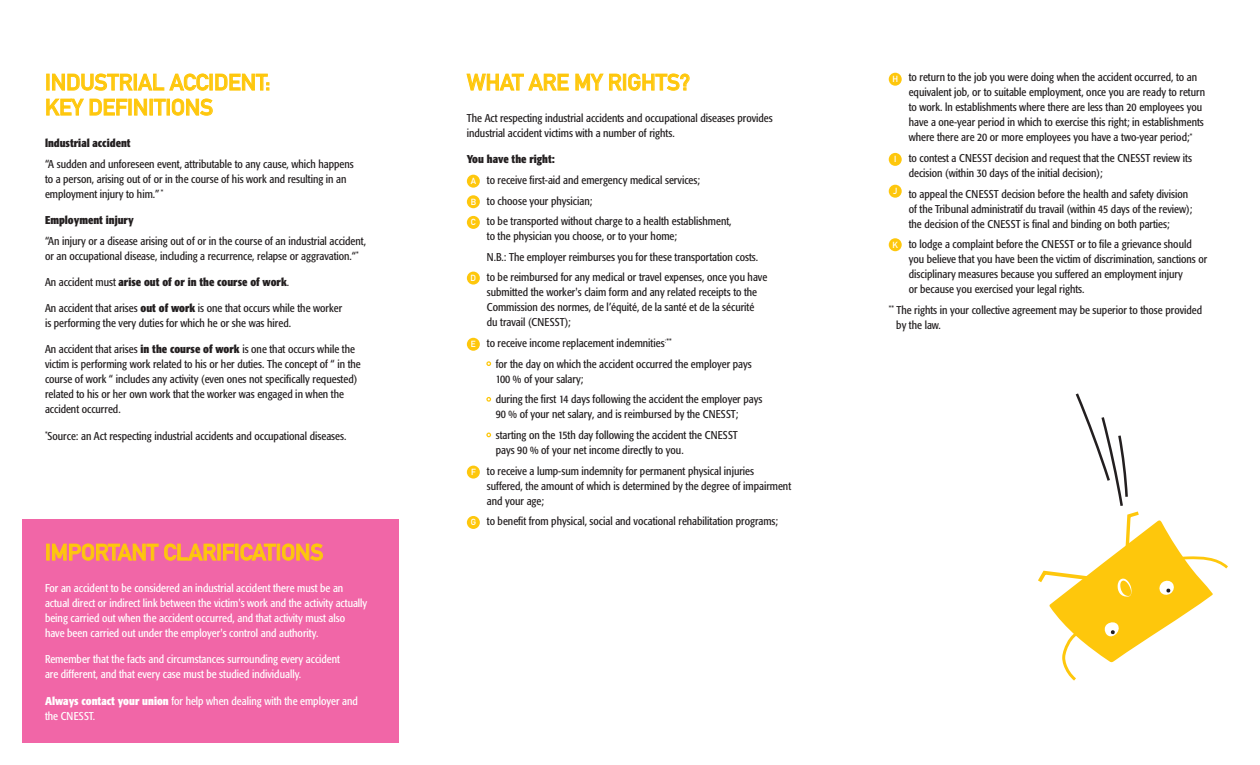
<style>
.page{position:relative;width:1260px;height:765px;background:#fff}
.page>*{position:absolute;margin:0;border:0;box-sizing:border-box;transform-origin:0 0}
.t1{font:22.5px/25px "DIN Mittelschrift";color:#fec70c}
.t2{font:condensed 11.25px/15px "Formata";color:#231f20}
.t3{font:condensed 11.25px/15px "Formata";color:#fff}
.t4{font:700 condensed 11.25px "Formata";color:#231f20}
.t5{font:8.75px "DIN Mittelschrift";color:#fff}
.s1{font-weight:400}
.s2{font-weight:700}
</style>
<div class="page">
<svg style="left:1038px;top:393px;width:190px;height:288px"></svg>
<div style="left:22px;top:519px;width:377px;height:224px;background:#f166a7"></div>
<svg style="left:467px;top:74px;width:101px;height:16px"></svg>
<svg style="left:576px;top:74px;width:27px;height:16px"></svg>
<svg style="left:609px;top:74px;width:13px;height:16px"></svg>
<div style="left:623px;top:74px;width:3px;height:16px;border:1px solid #fec70c"></div>
<svg style="left:628px;top:74px;width:61px;height:16px"></svg>
<div style="left:467px;top:175px;width:13px;height:13px;background:#fec70c;border-radius:50%"></div>
<div style="left:467px;top:195px;width:13px;height:13px;background:#fec70c;border-radius:50%"></div>
<div style="left:467px;top:216px;width:13px;height:13px;background:#fec70c;border-radius:50%"></div>
<div style="left:467px;top:272px;width:13px;height:13px;background:#fec70c;border-radius:50%"></div>
<div style="left:467px;top:338px;width:13px;height:13px;background:#fec70c;border-radius:50%"></div>
<svg style="left:486px;top:361px;width:5px;height:5px"></svg>
<svg style="left:486px;top:397px;width:5px;height:5px"></svg>
<svg style="left:486px;top:433px;width:5px;height:4px"></svg>
<div style="left:467px;top:466px;width:13px;height:13px;background:#fec70c;border-radius:50%"></div>
<div style="left:467px;top:516px;width:13px;height:13px;background:#fec70c;border-radius:50%"></div>
<svg style="left:47px;top:74px;width:85px;height:16px"></svg>
<div style="left:134px;top:74px;width:3px;height:16px;border:1px solid #fec70c"></div>
<svg style="left:138px;top:74px;width:26px;height:16px"></svg>
<svg style="left:170px;top:74px;width:99px;height:16px"></svg>
<svg style="left:46px;top:99px;width:38px;height:16px"></svg>
<svg style="left:90px;top:99px;width:57px;height:16px"></svg>
<div style="left:150px;top:99px;width:3px;height:16px;border:1px solid #fec70c"></div>
<svg style="left:154px;top:99px;width:12px;height:16px"></svg>
<div style="left:167px;top:99px;width:3px;height:16px;border:1px solid #fec70c"></div>
<svg style="left:172px;top:99px;width:41px;height:16px"></svg>
<svg style="left:47px;top:544px;width:111px;height:16px;background:#f48573"></svg>
<svg style="left:165px;top:544px;width:111px;height:16px;background:#f48475"></svg>
<div style="left:277px;top:544px;width:3px;height:16px;border:1px solid #fec70c"></div>
<svg style="left:282px;top:544px;width:41px;height:16px"></svg>
<div style="left:889px;top:73px;width:13px;height:13px;background:#fec70c;border-radius:50%"></div>
<div style="left:889px;top:153px;width:13px;height:13px;background:#fec70c;border-radius:50%"></div>
<div style="left:889px;top:185px;width:13px;height:13px;background:#fec70c;border-radius:50%"></div>
<div style="left:889px;top:238px;width:13px;height:13px;background:#fec70c;border-radius:50%"></div>
<p class="t1" style="left:45px;top:70px;width:227px">INDUSTRIAL ACCIDENT:<br>KEY DEFINITIONS</p>
<p class="t4" style="left:45px;top:136px;width:87px">lndustrial accident</p>
<p class="t2" style="left:45px;top:156px;width:310px">“A sudden and unforeseen event, attributable to any cause, which happens to a person, arising out of or in the course of his work and resulting in an employment injury to him.” <sup>*</sup></p>
<p class="t4" style="left:45px;top:213px;width:90px">Employment injury</p>
<p class="t2" style="left:45px;top:233px;width:323px">“An injury or a disease arising out of or in the course of an industrial accident, or an occupational disease, including a recurrence, relapse or aggravation.“<sup>*</sup></p>
<p class="t4" style="left:45px;top:275px;width:246px"><span class="s1">An accident must</span> arise out of or in the course of work<span class="s1">.</span></p>
<p class="t2" style="left:45px;top:301px;width:299px">An accident that arises <span class="s2">out of work</span> is one that occurs while the worker is performing the very duties for which he or she was hired.</p>
<p class="t2" style="left:45px;top:342px;width:317px">An accident that arises <span class="s2">in the course of work</span> is one that occurs while the victim is performing work related to his or her duties. The concept of “ in the course of work “ includes any activity (even ones not specifically requested) related to his or her own work that the worker was engaged in when the accident occurred.</p>
<p class="t2" style="left:45px;top:428px;width:303px"><sup>*</sup>Source: an Act respecting industrial accidents and occupational diseases.</p>
<p class="t1" style="left:45px;top:540px;width:280px">IMPORTANT CLARIFICATIONS</p>
<p class="t3" style="left:45px;top:581px;width:324px">For an accident to be considered an industrial accident there must be an actual direct or indirect link between the victim's work and the activity actually being carried out when the accident occurred, and that activity must also have been carried out under the employer's control and authority.</p>
<p class="t3" style="left:45px;top:652px;width:297px">Remember that the facts and circumstances surrounding every accident are different, and that every case must be studied individually.</p>
<p class="t3" style="left:45px;top:693px;width:314px"><span class="s2">Always contact your union</span> for help when dealing with the employer and the CNESST.</p>
<p class="t1" style="left:467px;top:70px;width:225px">WHAT ARE MY RIGHTS?</p>
<p class="t2" style="left:467px;top:111px;width:307px">The Act respecting industrial accidents and occupational diseases provides industrial accident victims with a number of rights.</p>
<p class="t4" style="left:467px;top:152px;width:90px">You have the right:</p>
<p class="t5" style="left:471px;top:176px;width:7px">A</p>
<p class="t2" style="left:487px;top:173px;width:215px">to receive first-aid and emergency medical services;</p>
<p class="t5" style="left:471px;top:196px;width:7px">B</p>
<p class="t2" style="left:487px;top:193px;width:107px">to choose your physician;</p>
<p class="t5" style="left:471px;top:217px;width:6px">C</p>
<p class="t2" style="left:487px;top:214px;width:246px">to be transported without charge to a health establishment, to the physician you choose, or to your home;</p>
<p class="t2" style="left:487px;top:249px;width:273px">N.B.: The employer reimburses you for these transportation costs.</p>
<p class="t5" style="left:471px;top:273px;width:7px">D</p>
<p class="t2" style="left:487px;top:270px;width:282px">to be reimbursed for any medical or travel expenses, once you have submitted the worker's claim form and any related receipts to the Commission des normes, de l’équité, de la santé et de la sécurité du travail (CNESST);</p>
<p class="t5" style="left:471px;top:339px;width:6px">E</p>
<p class="t2" style="left:487px;top:336px;width:186px">to receive income replacement indemnities<sup>:**</sup></p>
<p class="t2" style="left:496px;top:356px;width:258px">for the day on which the accident occurred the employer pays<br>100 % of your salary;</p>
<p class="t2" style="left:496px;top:392px;width:268px">during the first 14 days following the accident the employer pays<br>90 % of your net salary, and is reimbursed by the CNESST;</p>
<p class="t2" style="left:496px;top:428px;width:244px">starting on the 15th day following the accident the CNESST pays 90 % of your net income directly to you.</p>
<p class="t5" style="left:471px;top:467px;width:6px">F</p>
<p class="t2" style="left:487px;top:463px;width:306px">to receive a lump-sum indemnity for permanent physical injuries suffered, the amount of which is determined by the degree of impairment and your age;</p>
<p class="t5" style="left:471px;top:517px;width:7px">G</p>
<p class="t2" style="left:487px;top:514px;width:293px">to benefit from physical, social and vocational rehabilitation programs;</p>
<p class="t5" style="left:892px;top:74px;width:7px">H</p>
<p class="t2" style="left:909px;top:70px;width:298px">to return to the job you were doing when the accident occurred, to an equivalent job, or to suitable employment, once you are ready to return to work. ln establishments where there are less than 20 employees you have a one-year period in which to exercise this right; in establishments where there are 20 or more employees you have a two-year period;<sup>*</sup></p>
<p class="t5" style="left:894px;top:154px;width:4px">I</p>
<p class="t2" style="left:909px;top:151px;width:285px">to contest a CNESST decision and request that the CNESST review its decision (within 30 days of the initial decision);</p>
<p class="t5" style="left:893px;top:186px;width:6px">J</p>
<p class="t2" style="left:909px;top:186px;width:285px">to appeal the CNESST decision before the health and safety division of the Tribunal administratif du travail (within 45 days of the review); the decision of the CNESST is final and binding on both parties;</p>
<p class="t5" style="left:893px;top:239px;width:7px">K</p>
<p class="t2" style="left:909px;top:237px;width:300px">to lodge a complaint before the CNESST or to file a grievance should you believe that you have been the victim of discrimination, sanctions or disciplinary measures because you suffered an employment injury<br>or because you exercised your legal rights.</p>
<p class="t2" style="left:896px;top:303px;width:307px;text-indent:-8px"><sup>**</sup> The rights in your collective agreement may be superior to those provided by the law.</p>
</div>
